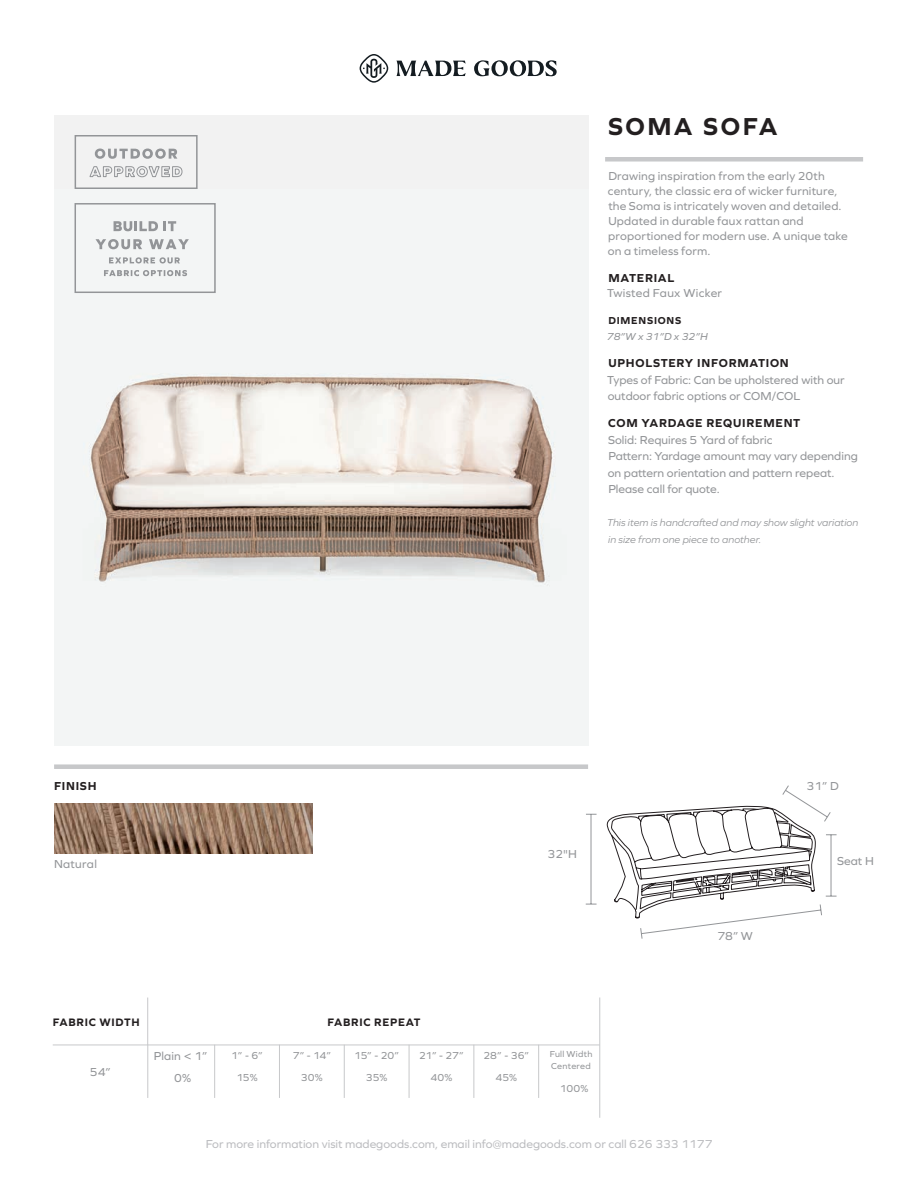
<style>
.page{position:relative;width:918px;height:1188px;background:#fff}
.page>*{position:absolute;margin:0;border:0;box-sizing:border-box;transform-origin:0 0}
.t1{font:700 25.5px "Graphie";letter-spacing:.095em;color:#231f20}
.t2{font:12px/15px "Graphie";letter-spacing:.005em;color:#939598}
.t3{font:12px "Graphie";color:#bcbdc0}
.t4{font:700 12px "Graphie";letter-spacing:.06em;color:#231f20}
.t5{font:12px "Graphie";letter-spacing:.025em;color:#939598}
.t6{font:700 11.25px "Graphie";letter-spacing:.06em;color:#231f20}
.t7{font:italic 10.5px/16.5px "Graphie";color:#939598}
.t8{font:10.5px/22.5px "Graphie";letter-spacing:-.01em;color:#939598;text-align:center}
.t9{font:italic 10.5px "Graphie";color:#939598}
.t10{font:700 10.5px "Graphie";letter-spacing:.07em;color:#231f20}
.t11{font:9px/12px "Graphie";letter-spacing:.03em;color:#939598}
</style>
<div class="page">
<div style="left:605px;top:157px;width:258px;height:5px;background:#c7c8ca"></div>
<svg style="left:396px;top:60px;width:161px;height:16px"></svg>
<svg style="left:360px;top:54px;width:28px;height:29px"></svg>
<div style="left:54px;top:116px;width:534px;height:629px;background:#f2f2f2"></div>
<img style="left:74px;top:203px;width:479px;height:380px">
<div style="left:54px;top:764px;width:534px;height:5px;background:#c7c8ca"></div>
<img style="left:54px;top:803px;width:258px;height:51px">
<hr style="left:591px;top:814px;width:1px;height:90px;background:#939598">
<svg style="left:606px;top:785px;width:231px;height:154px"></svg>
<svg style="left:109px;top:257px;width:71px;height:7px"></svg>
<svg style="left:114px;top:221px;width:62px;height:10px"></svg>
<svg style="left:96px;top:239px;width:46px;height:10px"></svg>
<svg style="left:149px;top:239px;width:40px;height:10px"></svg>
<div style="left:75px;top:203px;width:141px;height:90px;border:2px solid #939598"></div>
<svg style="left:104px;top:270px;width:83px;height:6px"></svg>
<svg style="left:95px;top:149px;width:82px;height:10px"></svg>
<svg style="left:89px;top:166px;width:94px;height:12px"></svg>
<div style="left:75px;top:135px;width:123px;height:54px;border:2px solid #939598"></div>
<hr style="left:147px;top:1045px;width:1px;height:53px;background:#c7c8ca">
<hr style="left:214px;top:1045px;width:1px;height:53px;background:#c7c8ca">
<hr style="left:279px;top:1045px;width:1px;height:53px;background:#c7c8ca">
<hr style="left:344px;top:1045px;width:1px;height:53px;background:#c7c8ca">
<hr style="left:409px;top:1045px;width:1px;height:53px;background:#c7c8ca">
<hr style="left:473px;top:1045px;width:1px;height:53px;background:#c7c8ca">
<hr style="left:538px;top:1045px;width:1px;height:53px;background:#c7c8ca">
<hr style="left:147px;top:998px;width:1px;height:47px;background:#c7c8ca">
<hr style="left:53px;top:1045px;width:547px;height:1px;background:#c7c8ca">
<hr style="left:599px;top:998px;width:1px;height:120px;background:#c7c8ca">
<p class="t4" style="left:54px;top:779px;width:44px">FINISH</p>
<h1 class="t1" style="left:608px;top:111px;width:171px">SOMA SOFA</h1>
<p class="t2" style="left:608px;top:168px;width:242px">Drawing inspiration from the early 20th century, the classic era of wicker furniture, the Soma is intricately woven and detailed.<br>Updated in durable faux rattan and proportioned for modern use. A unique take on a timeless form.</p>
<p class="t4" style="left:608px;top:271px;width:67px">MATERIAL</p>
<p class="t5" style="left:607px;top:286px;width:117px">Twisted Faux Wicker</p>
<p class="t10" style="left:609px;top:314px;width:74px">DIMENSIONS</p>
<p class="t9" style="left:607px;top:330px;width:102px">78”W x 31”D x 32”H</p>
<p class="t4" style="left:608px;top:356px;width:182px">UPHOLSTERY INFORMATION</p>
<p class="t2" style="left:607px;top:371px;width:239px;line-height:16.5px">Types of Fabric: Can be upholstered with our outdoor fabric options or COM/COL</p>
<p class="t4" style="left:608px;top:416px;width:194px">COM YARDAGE REQUIREMENT</p>
<p class="t2" style="left:608px;top:431px;width:251px;line-height:16.5px">Solid: Requires 5 Yard of fabric<br>Pattern: Yardage amount may vary depending on pattern orientation and pattern repeat.<br>Please call for quote.</p>
<p class="t7" style="left:607px;top:514px;width:253px">This item is handcrafted and may show slight variation in size from one piece to another.</p>
<p class="t2" style="left:807px;top:778px;width:34px">31” D</p>
<p class="t2" style="left:548px;top:846px;width:31px">32"H</p>
<p class="t2" style="left:54px;top:856px;width:44px">Natural</p>
<p class="t2" style="left:837px;top:854px;width:38px">Seat H</p>
<p class="t6" style="left:53px;top:1016px;width:88px">FABRIC WIDTH</p>
<p class="t6" style="left:327px;top:1016px;width:95px">FABRIC REPEAT</p>
<p class="t2" style="left:90px;top:1064px;width:23px">54”</p>
<p class="t2" style="left:154px;top:1044px;width:55px;line-height:22.5px;text-align:center">Plain &lt; 1”<br>0%</p>
<p class="t8" style="left:231px;top:1044px;width:33px">1” - 6”<br>15%</p>
<p class="t8" style="left:293px;top:1044px;width:40px">7” - 14”<br>30%</p>
<p class="t8" style="left:354px;top:1044px;width:46px">15” - 20”<br>35%</p>
<p class="t8" style="left:419px;top:1044px;width:46px">21” - 27”<br>40%</p>
<p class="t8" style="left:483px;top:1044px;width:47px">28” - 36”<br>45%</p>
<p class="t11" style="left:550px;top:1048px;width:44px">Full Width<br>Centered</p>
<p class="t8" style="left:560px;top:1077px;width:30px">100%</p>
<p class="t2" style="left:717px;top:928px;width:37px">78” W</p>
<p class="t3" style="left:206px;top:1136px;width:508px">For more information visit madegoods.com, email info@madegoods.com or call 626 333 1177</p>
</div>
